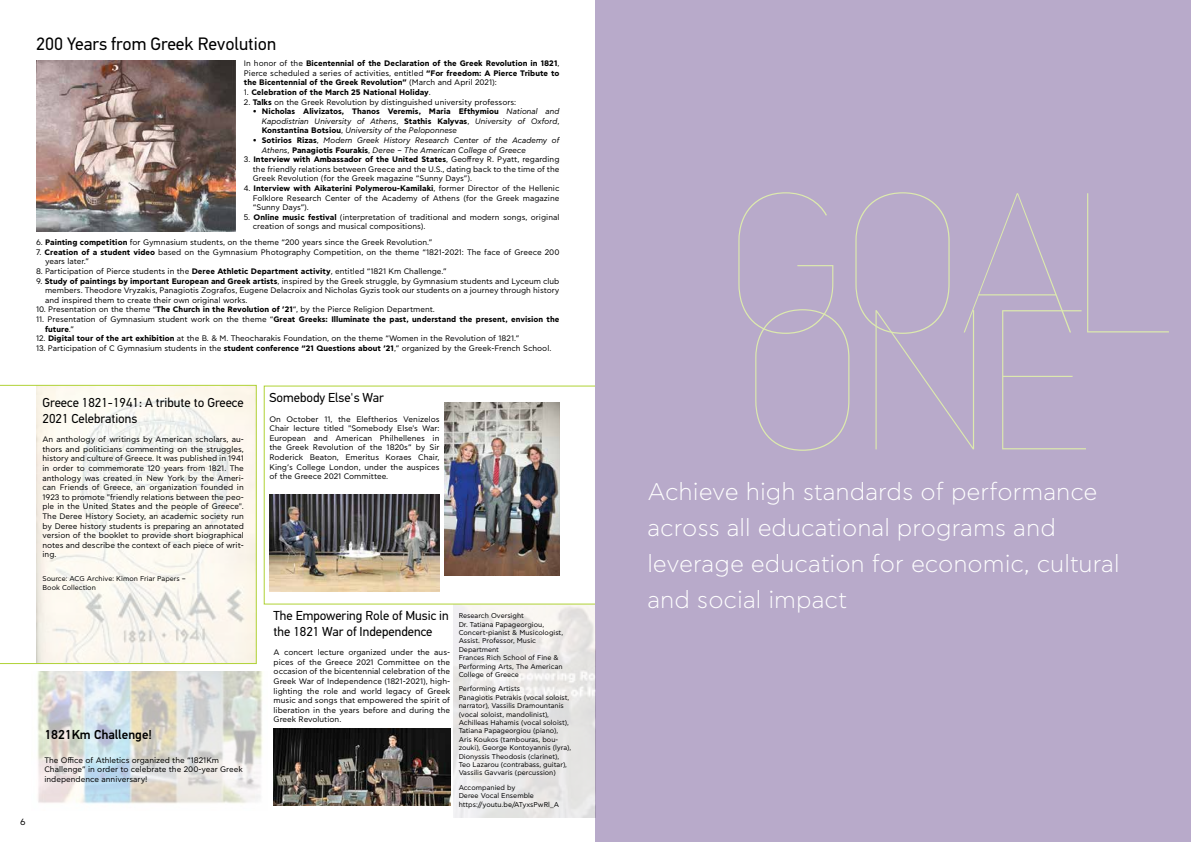
<style>
.page{position:relative;width:1191px;height:842px;background:#fff}
.page>*{position:absolute;margin:0;border:0;box-sizing:border-box;transform-origin:0 0}
.t1{font:100 200px "PFDIN Text Pro";color:#ddeaae}
.t2{font:300 24px/36px "CF Asty Std";color:#fff}
.t3{font:18px "PFDIN Text Pro";color:#000}
.t4{font:13px/15.6px "PFDIN Text Pro";color:#000}
.t5{font:500 13px "PFDIN Text Pro";color:#000}
.t6{font:9px "CF Asty Std";color:#000}
.t7{font:8px/9.6px "CF Asty Std";color:#000;text-align:justify}
.t8{font:700 8px/9.6px "CF Asty Std";color:#000;text-align:justify}
.t9{font:italic 8px/9.6px "CF Asty Std";color:#000;text-align:justify}
.t10{font:7px/8.4px "CF Asty Std";color:#000}
.s1{font-weight:400}
.s2{font-weight:700}
.s3{font-style:normal}
.s4{font-weight:700;font-style:normal}
</style>
<div class="page">
<div style="left:595px;top:0;width:596px;height:842px;background:#b8aaca"></div>
<img style="left:454px;top:604px;width:141px;height:213px">
<img style="left:36px;top:60px;width:200px;height:171px">
<img style="left:444px;top:403px;width:115px;height:172px">
<img style="left:269px;top:495px;width:170px;height:96px">
<img style="left:274px;top:729px;width:176px;height:77px">
<img style="left:37px;top:671px;width:226px;height:133px">
<svg style="left:0;top:385px;width:257px;height:279px"></svg>
<h3 class="t3" style="left:36px;top:33px;width:242px">200 Years from Greek Revolution</h3>
<p class="t8" style="left:244px;top:59px;width:317px"><span class="s1">In honor of the</span> Bicentennial of the Declaration of the Greek Revolution in 1821<span class="s1">, Pierce scheduled a series of activities, entitled</span> “For freedom: A Pierce Tribute to the Bicentennial of the Greek Revolution” <span class="s1">(March and April 2021):</span></p>
<p class="t8" style="left:244px;top:88px;width:189px"><span class="s1">1.</span> Celebration of the March 25 National Holiday<span class="s1">.</span></p>
<p class="t7" style="left:244px;top:97px;width:274px">2. <span class="s2">Talks</span> on the Greek Revolution by distinguished university professors:</p>
<p class="t9" style="left:262px;top:107px;width:299px;text-indent:-9px"><span class="s3">•</span> <span class="s4">Nicholas Alivizatos, Thanos Veremis, Maria Efthymiou</span> National and Kapodistrian University of Athens<span class="s3">,</span> <span class="s4">Stathis Kalyvas</span><span class="s3">,</span> University of Oxford<span class="s3">, </span><span class="s4">Konstantina Botsiou</span><span class="s3">,</span> University of the Peloponnese</p>
<p class="t9" style="left:262px;top:136px;width:299px;text-indent:-9px"><span class="s3">•</span> <span class="s4">Sotirios Rizas</span><span class="s3">,</span> Modern Greek History Research Center of the Academy of<br>Athens<span class="s3">,</span> <span class="s4">Panagiotis Fourakis</span><span class="s3">,</span> Deree – The American College of Greece</p>
<p class="t7" style="left:253px;top:155px;width:308px;text-indent:-9px">3. <span class="s2">Interview with Ambassador of the United States</span>, Geoffrey R. Pyatt, regarding the friendly relations between Greece and the U.S., dating back to the time of the Greek Revolution (for the Greek magazine “Sunny Days”).</p>
<p class="t7" style="left:253px;top:184px;width:308px;text-indent:-9px">4. <span class="s2">Interview with Aikaterini Polymerou-Kamilaki</span>, former Director of the Hellenic Folklore Research Center of the Academy of Athens (for the Greek magazine “Sunny Days”).</p>
<p class="t7" style="left:253px;top:213px;width:308px;text-indent:-9px">5. <span class="s2">Online music festival</span> (interpretation of traditional and modern songs, original creation of songs and musical compositions).</p>
<p class="t7" style="left:36px;top:238px;width:398px">6. <span class="s2">Painting competition</span> for Gymnasium students, on the theme “200 years since the Greek Revolution.”</p>
<p class="t7" style="left:45px;top:248px;width:516px;text-indent:-9px">7. <span class="s2">Creation of a student video</span> based on the Gymnasium Photography Competition, on the theme “1821-2021: The face of Greece 200 years later.”</p>
<p class="t7" style="left:36px;top:267px;width:412px">8. Participation of Pierce students in the <span class="s2">Deree Athletic Department activity</span>, entitled “1821 Km Challenge.”</p>
<p class="t7" style="left:45px;top:276px;width:516px;text-indent:-9px">9. <span class="s2">Study of paintings by important European and Greek artists</span>, inspired by the Greek struggle, by Gymnasium students and Lyceum club members. Theodore Vryzakis, Panagiotis Zografos, Eugene Delacroix and Nicholas Gyzis took our students on a journey through history and inspired them to create their own original works.</p>
<p class="t7" style="left:36px;top:305px;width:400px">10. Presentation on the theme “<span class="s2">The Church in the Revolution of ’21</span>“, by the Pierce Religion Department.</p>
<p class="t8" style="left:45px;top:315px;width:516px;text-indent:-9px"><span class="s1">11. Presentation of Gymnasium student work on the theme “</span>Great Greeks: Illuminate the past, understand the present, envision the future<span class="s1">.”</span></p>
<p class="t7" style="left:36px;top:334px;width:485px">12. <span class="s2">Digital tour of the art exhibition</span> at the B. &amp; M. Theocharakis Foundation, on the theme “Women in the Revolution of 1821.”</p>
<p class="t7" style="left:36px;top:344px;width:517px">13. Participation of C Gymnasium students in the <span class="s2">student conference “21 Questions about ’21</span>,” organized by the Greek-French School.</p>
<h3 class="t4" style="left:43px;top:395px;width:203px">Greece 1821-1941: A tribute to Greece<br>2021 Celebrations</h3>
<p class="t7" style="left:43px;top:435px;width:203px">An anthology of writings by American scholars, au&shy;thors and politicians commenting on the struggles, history and culture of Greece. It was published in 1941 in order to commemorate 120 years from 1821. The anthology was created in New York by the Ameri&shy;can Friends of Greece, an organization founded in 1923 to promote "friendly relations between the peo&shy;ple in the United States and the people of Greece".<br>The Deree History Society, an academic society run by Deree history students is preparing an annotated version of the booklet to provide short biographical notes and describe the context of each piece of writ&shy;ing.</p>
<p class="t10" style="left:43px;top:575px;width:145px">Source: ACG Archive: Kimon Friar Papers –<br>Book Collection</p>
<p class="t6" style="left:20px;top:817px;width:7px">6</p>
<h3 class="t5" style="left:44px;top:726px;width:109px">1821Km Challenge!</h3>
<p class="t7" style="left:44px;top:755px;width:200px;text-align:left">The Office of Athletics organized the “1821Km<br>Challenge” in order to celebrate the 200-year Greek independence anniversary!</p>
<h3 class="t4" style="left:269px;top:390px;width:116px">Somebody Else's War</h3>
<p class="t7" style="left:269px;top:414px;width:172px">On October 11, the Eleftherios Venizelos Chair lecture titled "Somebody Else's War:<br>European and American Philhellenes in the Greek Revolution of the 1820s” by Sir Roderick Beaton, Emeritus Koraes Chair, King’s College London, under the auspices of the Greece 2021 Committee.</p>
<h3 class="t4" style="left:274px;top:608px;width:177px">The Empowering Role of Music in the 1821 War of Independence</h3>
<p class="t7" style="left:274px;top:648px;width:178px">A concert lecture organized under the aus&shy;pices of the Greece 2021 Committee on the occasion of the bicentennial celebration of the Greek War of Independence (1821-2021), high&shy;lighting the role and world legacy of Greek music and songs that empowered the spirit of liberation in the years before and during the Greek Revolution.</p>
<p class="t10" style="left:459px;top:612px;width:106px">Research Oversight<br>Dr. Tatiana Papageorgiou,<br>Concert-pianist &amp; Musicologist,<br>Assist. Professor, Music<br>Department<br>Frances Rich School of Fine &amp;<br>Performing Arts, The American<br>College of Greece</p>
<p class="t10" style="left:459px;top:685px;width:114px">Performing Artists<br>Panagiotis Petrakis (vocal soloist, narrator), Vassilis Dramountanis (vocal soloist, mandolinist),<br>Achilleas Hahamis (vocal soloist),<br>Tatiana Papageorgiou (piano),<br>Aris Koukos (tambouras, bou&shy;zouki), George Kontoyannis (lyra),<br>Dionyssis Theodosis (clarinet),<br>Teo Lazarou (contrabass, guitar),<br>Vassilis Gavvaris (percussion)</p>
<p class="t10" style="left:459px;top:783px;width:102px">Accompanied by<br>Deree Vocal Ensemble https://youtu.be/ATyxsPwRl_A</p>
<h1 class="t1" style="left:726px;top:150px;width:446px">GOAL</h1>
<h1 class="t1" style="left:743px;top:267px;width:349px">ONE</h1>
<h2 class="t2" style="left:647px;top:474px;width:474px">Achieve high standards of performance across all educational programs and leverage education for economic, cultural and social impact</h2>
</div>
